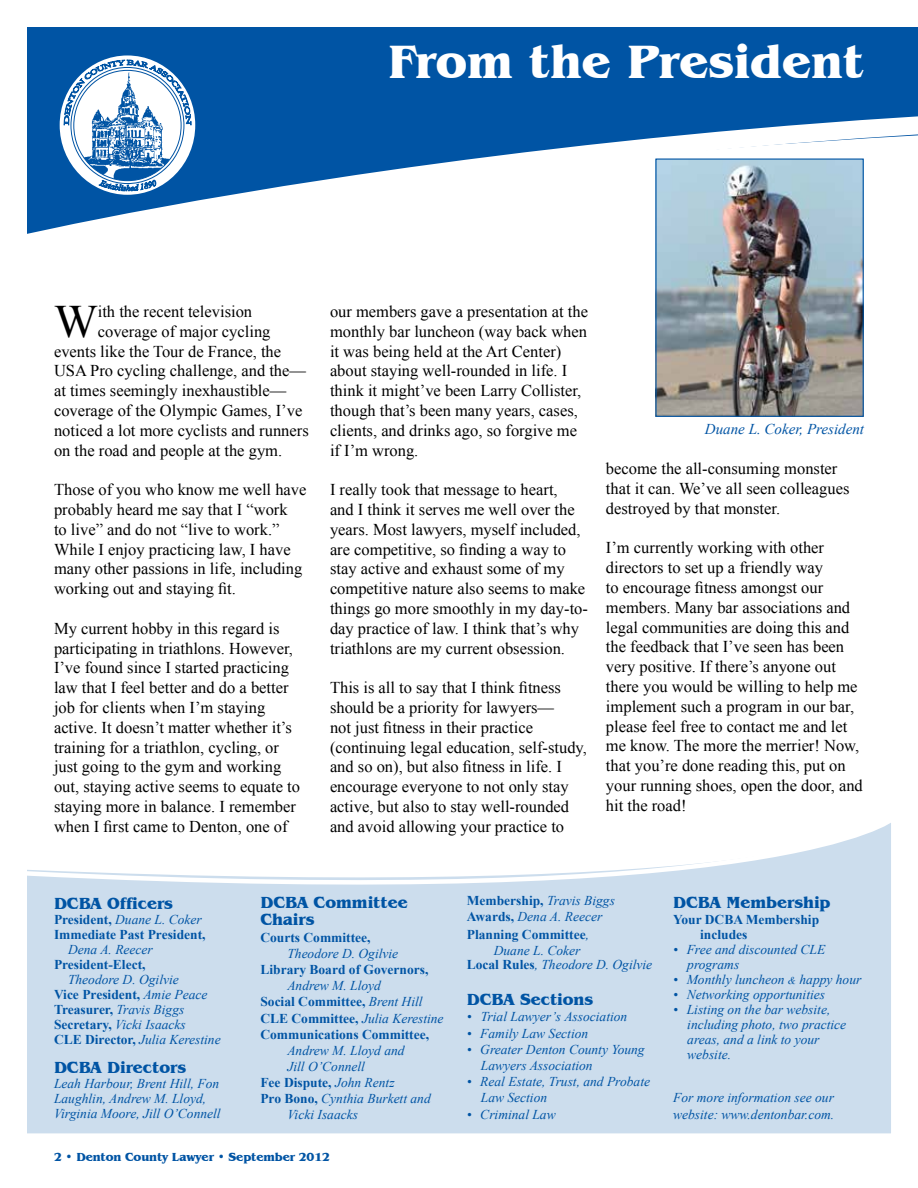
<style>
.page{position:relative;width:918px;height:1188px;background:#fff}
.page>*{position:absolute;margin:0;border:0;box-sizing:border-box;transform-origin:0 0}
.t1{font:700 48px "Benguiat IT Cby BT";color:#fff}
.t2{font:46.35px "Times New Roman";color:#000}
.t3{font:16.5px/19.8px "Times New Roman";color:#000}
.t4{font:700 16.5px/16.5px "Benguiat IT Cby BT";color:#0054a4}
.t5{font:italic 15px "Times New Roman";color:#0054a4}
.t6{font:italic 13.5px/15px "Times New Roman";color:#0054a4}
.t7{font:700 13.5px/16px "Times New Roman";color:#0054a4}
.t8{font:700 12px "Benguiat IT Cby BT";letter-spacing:-.01em;color:#0054a4}
.s1{font-weight:400;font-style:italic}
.s2{font-weight:700;font-style:normal}
.s3{font-size:10.5px}
</style>
<div class="page">
<svg style="left:27px;top:27px;width:891px;height:207px"></svg>
<svg style="left:60px;top:55px;width:135px;height:140px"></svg>
<img style="left:74px;top:125px;width:107px;height:56px">
<svg style="left:64px;top:55px;width:127px;height:70px"></svg>
<svg style="left:99px;top:180px;width:57px;height:16px"></svg>
<svg style="left:27px;top:823px;width:864px;height:311px"></svg>
<img style="left:657px;top:160px;width:205px;height:255px">
<div style="left:655px;top:158px;width:209px;height:259px;border:1px solid #0054a4"></div>
<h1 class="t1" style="left:388px;top:32px;width:478px">From the President</h1>
<h2 class="t2" style="left:54px;top:290px;width:45px">W</h2>
<p class="t3" style="left:98px;top:301px;width:156px">ith the recent television</p>
<p class="t3" style="left:98px;top:321px;width:174px">coverage of major cycling</p>
<p class="t3" style="left:54px;top:341px;width:229px">events like the Tour de France, the</p>
<p class="t3" style="left:54px;top:361px;width:254px">USA Pro cycling challenge, and the—</p>
<p class="t3" style="left:54px;top:381px;width:234px">at times seemingly inexhaustible—</p>
<p class="t3" style="left:54px;top:400px;width:250px">coverage of the Olympic Games, I’ve</p>
<p class="t3" style="left:54px;top:420px;width:256px">noticed a lot more cyclists and runners</p>
<p class="t3" style="left:54px;top:440px;width:230px">on the road and people at the gym.</p>
<p class="t3" style="left:54px;top:480px;width:254px">Those of you who know me well have probably heard me say that I “work<br>to live” and do not “live to work.” While I enjoy practicing law, I have many other passions in life, including working out and staying fit.</p>
<p class="t3" style="left:54px;top:618px;width:248px">My current hobby in this regard is participating in triathlons. However, I’ve found since I started practicing law that I feel better and do a better job for clients when I’m staying active. It doesn’t matter whether it’s training for a triathlon, cycling, or just going to the gym and working out, staying active seems to equate to staying more in balance. I remember when I first came to Denton, one of</p>
<p class="t3" style="left:330px;top:301px;width:260px">our members gave a presentation at the monthly bar luncheon (way back when it was being held at the Art Center) about staying well-rounded in life. I think it might’ve been Larry Collister, though that’s been many years, cases, clients, and drinks ago, so forgive me if I’m wrong.</p>
<p class="t3" style="left:330px;top:480px;width:260px">I really took that message to heart,<br>and I think it serves me well over the years. Most lawyers, myself included, are competitive, so finding a way to stay active and exhaust some of my competitive nature also seems to make things go more smoothly in my day-to&shy;day practice of law. I think that’s why triathlons are my current obsession.</p>
<p class="t3" style="left:330px;top:678px;width:258px">This is all to say that I think fitness should be a priority for lawyers—<br>not just fitness in their practice (continuing legal education, self-study, and so on), but also fitness in life. I encourage everyone to not only stay active, but also to stay well-rounded and avoid allowing your practice to</p>
<p class="t5" style="left:705px;top:419px;width:161px">Duane L. Coker, President</p>
<p class="t3" style="left:606px;top:459px;width:245px">become the all-consuming monster that it can. We’ve all seen colleagues destroyed by that monster.</p>
<p class="t3" style="left:606px;top:538px;width:258px">I’m currently working with other directors to set up a friendly way<br>to encourage fitness amongst our members. Many bar associations and legal communities are doing this and the feedback that I’ve seen has been very positive. If there’s anyone out there you would be willing to help me implement such a program in our bar, please feel free to contact me and let me know. The more the merrier! Now, that you’re done reading this, put on your running shoes, open the door, and hit the road!</p>
<p class="t4" style="left:54px;top:895px;width:120px">DCBA Officers</p>
<p class="t7" style="left:54px;top:912px;width:153px;line-height:15px">President, <span class="s1">Duane L. Coker<br></span>Immediate Past President,</p>
<p class="t6" style="left:68px;top:942px;width:86px">Dena A. Reecer</p>
<p class="t7" style="left:54px;top:956px;width:93px">President-Elect,</p>
<p class="t6" style="left:54px;top:972px;width:168px;text-indent:14px">Theodore D. Ogilvie<br><span class="s2">Vice President,</span> Amie Peace<br><span class="s2">Treasurer,</span> Travis Biggs<br><span class="s2">Secretary,</span> Vicki Isaacks<br><span class="s2">CLE Director,</span> Julia Kerestine</p>
<p class="t4" style="left:54px;top:1059px;width:134px">DCBA Directors</p>
<p class="t6" style="left:54px;top:1075px;width:168px">Leah Harbour, Brent Hill, Fon<br>Laughlin, Andrew M. Lloyd,<br>Virginia Moore, Jill O’Connell</p>
<p class="t4" style="left:260px;top:894px;width:149px">DCBA Committee<br>Chairs</p>
<p class="t7" style="left:260px;top:929px;width:112px">Courts Committee,</p>
<p class="t6" style="left:287px;top:946px;width:112px">Theodore D. Ogilvie</p>
<p class="t7" style="left:260px;top:961px;width:169px">Library Board of Governors,</p>
<p class="t7" style="left:260px;top:977px;width:185px;text-indent:27px"><span class="s1">Andrew M. Lloyd<br></span>Social Committee, <span class="s1">Brent Hill<br></span>CLE Committee, <span class="s1">Julia Kerestine<br></span>Communications Committee,</p>
<p class="t6" style="left:287px;top:1042px;width:119px">Andrew M. Lloyd and</p>
<p class="t6" style="left:287px;top:1058px;width:79px">Jill O’Connell</p>
<p class="t7" style="left:260px;top:1074px;width:136px">Fee Dispute, <span class="s1">John Rentz</span></p>
<p class="t6" style="left:260px;top:1091px;width:172px"><span class="s2">Pro Bono,</span> Cynthia Burkett and</p>
<p class="t6" style="left:287px;top:1107px;width:72px">Vicki Isaacks</p>
<p class="t8" style="left:54px;top:1150px;width:277px">2 • Denton County Lawyer • September 2012</p>
<p class="t6" style="left:467px;top:892px;width:150px;line-height:16px"><span class="s2">Membership,</span> Travis Biggs<br><span class="s2">Awards,</span> Dena A. Reecer</p>
<p class="t7" style="left:494px;top:926px;width:97px;text-indent:-27px">Planning Committee<span class="s1">,<br>Duane L. Coker</span></p>
<p class="t6" style="left:467px;top:957px;width:187px"><span class="s2">Local Rules</span>, Theodore D. Ogilvie</p>
<p class="t4" style="left:467px;top:991px;width:128px">DCBA Sections</p>
<p class="t6" style="left:467px;top:1009px;width:162px">• Trial Lawyer’s Association</p>
<p class="t6" style="left:467px;top:1025px;width:123px">• Family Law Section</p>
<p class="t6" style="left:481px;top:1041px;width:165px;line-height:16.2px;text-indent:-14px">• Greater Denton County Young<br>Lawyers Association</p>
<p class="t6" style="left:481px;top:1073px;width:171px;line-height:16.2px;text-indent:-14px">• Real Estate, Trust, and Probate<br>Law Section</p>
<p class="t6" style="left:467px;top:1106px;width:90px">• Criminal Law</p>
<p class="t4" style="left:673px;top:894px;width:159px">DCBA Membership</p>
<p class="t7" style="left:700px;top:912px;width:121px;line-height:15px;text-indent:-27px">Your DCBA Membership includes</p>
<p class="t6" style="left:687px;top:942px;width:140px;text-indent:-14px">• Free and discounted CLE programs</p>
<p class="t6" style="left:673px;top:972px;width:190px">• Monthly luncheon <span class="s3">&amp;</span> happy hour</p>
<p class="t6" style="left:673px;top:987px;width:153px">• Networking opportunities</p>
<p class="t6" style="left:687px;top:1002px;width:161px;text-indent:-14px">• Listing on the bar website, including photo, two practice areas, and a link to your website.</p>
<p class="t6" style="left:673px;top:1089px;width:162px;line-height:16.2px">For more information see our website: www.dentonbar.com.</p>
</div>
